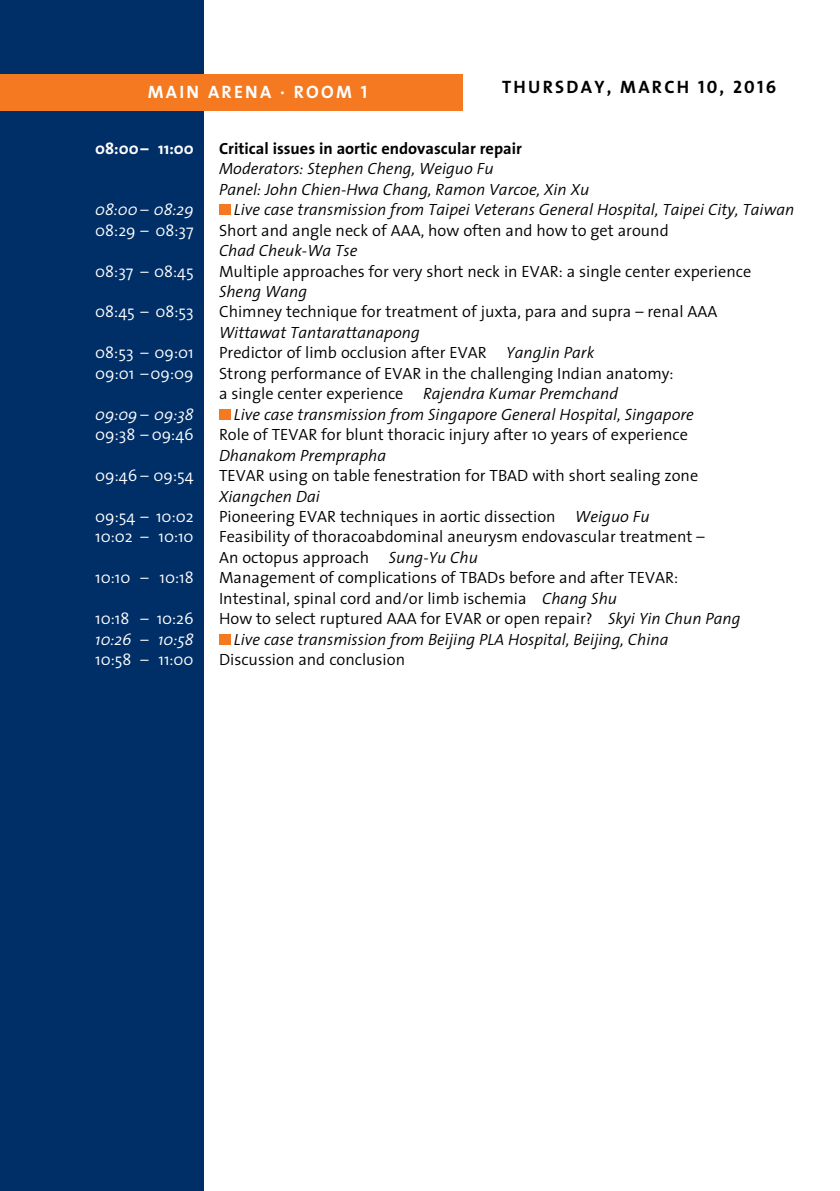
<style>
.page{position:relative;width:840px;height:1191px;background:#fff}
.page>*{position:absolute;margin:0;border:0;box-sizing:border-box;transform-origin:0 0}
.t1{font:18px "The Sans Bold Caps";letter-spacing:.125em;color:#000}
.t2{font:18px "The Sans Bold Caps";letter-spacing:.125em;color:#fff}
.t3{font:300 16.4px/20.4px "The Sans";color:#000}
.t4{font:italic 300 16.4px/20.4px "The Sans";color:#000}
.t5{font:300 16.4px "The Sans";color:#fff}
.t6{font:700 16.4px "The Sans";color:#000}
.t7{font:italic 300 16.4px "The Sans";color:#fff}
.t8{font:700 16.4px "The Sans";color:#fff}
.s1{font-style:italic}
</style>
<div class="page">
<div style="left:0;top:0;width:204px;height:1191px;background:#002e67"></div>
<div style="left:0;top:74px;width:462px;height:36px;background:#f47920"></div>
<hr style="left:839px;top:123px;width:1px;height:337px;background:#00689e">
<hr style="left:839px;top:526px;width:1px;height:278px;background:#00689e">
<div style="left:219px;top:204px;width:11px;height:11px;background:#f47920"></div>
<div style="left:219px;top:409px;width:11px;height:11px;background:#f47920"></div>
<div style="left:219px;top:634px;width:11px;height:11px;background:#f47920"></div>
<p class="t2" style="left:148px;top:77px;width:221px">MAIN ARENA · ROOM 1</p>
<p class="t1" style="left:502px;top:72px;width:275px">THURSDAY, MARCH 10, 2016</p>
<p class="t8" style="left:95px;top:134px;width:100px">08:00– 11:00</p>
<p class="t6" style="left:219px;top:134px;width:304px">Critical issues in aortic endovascular repair</p>
<p class="t4" style="left:219px;top:158px;width:371px">Moderators: Stephen Cheng, Weiguo Fu<br>Panel: John Chien-Hwa Chang, Ramon Varcoe, Xin Xu</p>
<p class="t7" style="left:95px;top:196px;width:100px">08:00 – 08:29</p>
<p class="t4" style="left:234px;top:199px;width:561px">Live case transmission from Taipei Veterans General Hospital, Taipei City, Taiwan</p>
<p class="t5" style="left:95px;top:217px;width:100px">08:29 – 08:37</p>
<p class="t3" style="left:219px;top:219px;width:451px">Short and angle neck of AAA, how often and how to get around</p>
<p class="t4" style="left:219px;top:240px;width:140px">Chad Cheuk-Wa Tse</p>
<p class="t5" style="left:95px;top:257px;width:100px">08:37 – 08:45</p>
<p class="t3" style="left:219px;top:260px;width:533px">Multiple approaches for very short neck in EVAR: a single center experience</p>
<p class="t4" style="left:219px;top:281px;width:90px">Sheng Wang</p>
<p class="t5" style="left:95px;top:298px;width:100px">08:45 – 08:53</p>
<p class="t3" style="left:219px;top:301px;width:499px">Chimney technique for treatment of juxta, para and supra – renal AAA</p>
<p class="t4" style="left:219px;top:321px;width:202px">Wittawat Tantarattanapong</p>
<p class="t5" style="left:95px;top:339px;width:100px">08:53 – 09:01</p>
<p class="t3" style="left:219px;top:342px;width:376px">Predictor of limb occlusion after EVAR <span class="s1">YangJin Park</span></p>
<p class="t5" style="left:95px;top:359px;width:100px">09:01 –09:09</p>
<p class="t3" style="left:219px;top:362px;width:456px">Strong performance of EVAR in the challenging Indian anatomy: a single center experience <span class="s1">Rajendra Kumar Premchand</span></p>
<p class="t7" style="left:95px;top:401px;width:100px">09:09 – 09:38</p>
<p class="t4" style="left:234px;top:403px;width:461px">Live case transmission from Singapore General Hospital, Singapore</p>
<p class="t5" style="left:95px;top:421px;width:100px">09:38 – 09:46</p>
<p class="t3" style="left:219px;top:424px;width:470px">Role of TEVAR for blunt thoracic injury after 10 years of experience</p>
<p class="t4" style="left:219px;top:444px;width:168px">Dhanakom Premprapha</p>
<p class="t5" style="left:95px;top:462px;width:100px">09:46 – 09:54</p>
<p class="t3" style="left:219px;top:465px;width:480px">TEVAR using on table fenestration for TBAD with short sealing zone</p>
<p class="t4" style="left:219px;top:485px;width:102px">Xiangchen Dai</p>
<p class="t5" style="left:95px;top:503px;width:100px">09:54 – 10:02</p>
<p class="t3" style="left:219px;top:505px;width:432px">Pioneering EVAR techniques in aortic dissection <span class="s1">Weiguo Fu</span></p>
<p class="t5" style="left:95px;top:523px;width:100px">10:02 – 10:10</p>
<p class="t3" style="left:219px;top:526px;width:487px">Feasibility of thoracoabdominal aneurysm endovascular treatment –<br>An octopus approach <span class="s1">Sung-Yu Chu</span></p>
<p class="t5" style="left:95px;top:564px;width:100px">10:10 – 10:18</p>
<p class="t3" style="left:219px;top:567px;width:460px">Management of complications of TBADs before and after TEVAR:<br>Intestinal, spinal cord and/or limb ischemia <span class="s1">Chang Shu</span></p>
<p class="t5" style="left:95px;top:605px;width:100px">10:18 – 10:26</p>
<p class="t3" style="left:219px;top:607px;width:522px">How to select ruptured AAA for EVAR or open repair? <span class="s1">Skyi Yin Chun Pang</span></p>
<p class="t7" style="left:95px;top:625px;width:100px">10:26 – 10:58</p>
<p class="t4" style="left:234px;top:628px;width:436px">Live case transmission from Beijing PLA Hospital, Beijing, China</p>
<p class="t5" style="left:95px;top:646px;width:100px">10:58 – 11:00</p>
<p class="t3" style="left:219px;top:649px;width:187px">Discussion and conclusion</p>
</div>
